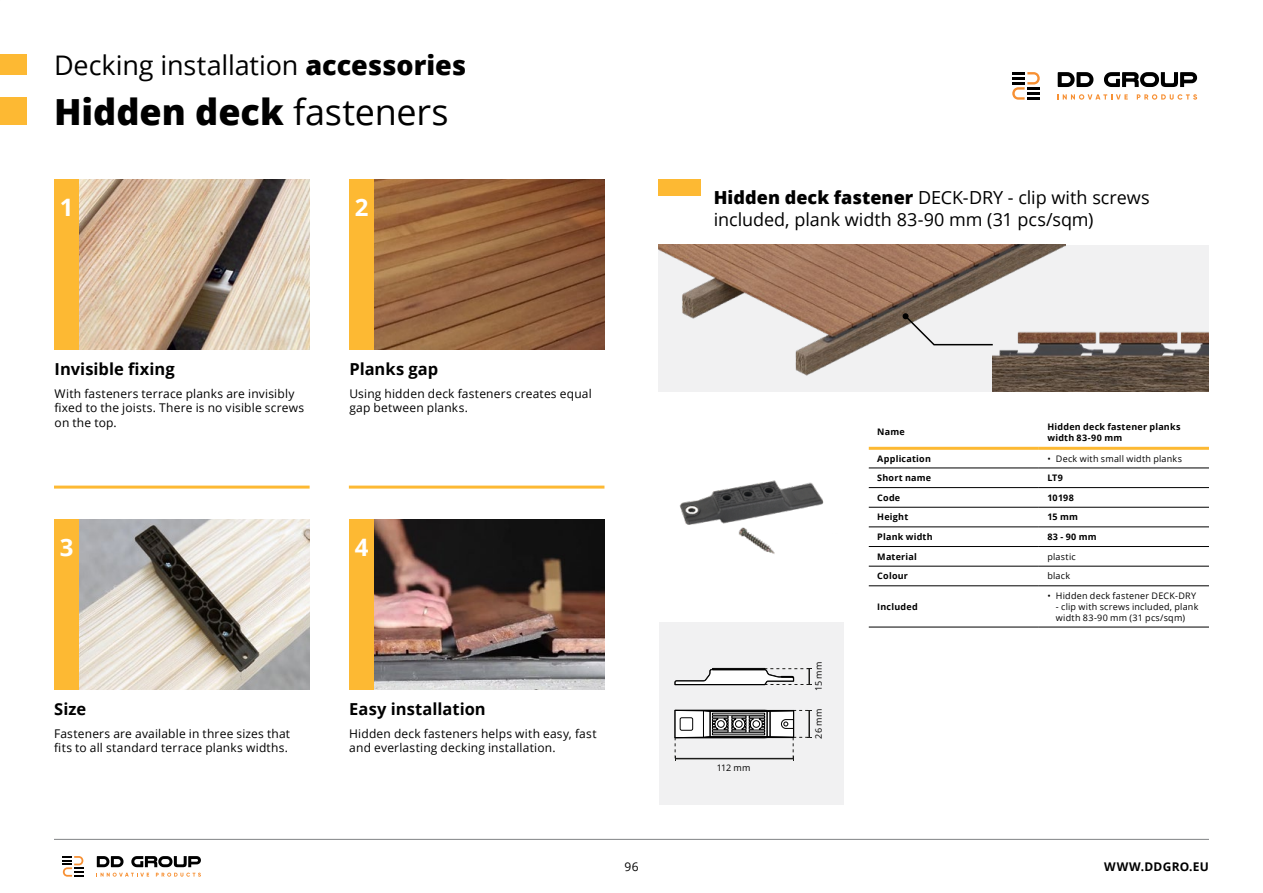
<style>
.page{position:relative;width:1263px;height:893px;background:#fff}
.page>*{position:absolute;margin:0;border:0;box-sizing:border-box;transform-origin:0 0}
.t1{font:800 36px "Open Sans";color:#000}
.t2{font:27px "Open Sans";letter-spacing:-.005em;color:#000}
.t3{font:700 24px "Open Sans";color:#fff}
.t4{font:18px/21.6px "Open Sans";letter-spacing:-.005em;color:#000}
.t5{font:700 16.5px "Open Sans";color:#000}
.t6{font:12px/14.4px "Open Sans";letter-spacing:.015em;color:#000}
.t7{font:700 12px "Open Sans";letter-spacing:.02em;color:#000}
.t8{font:9px/10.8px "Open Sans";letter-spacing:.025em;color:#000}
.t9{font:700 9px/10.8px "Open Sans";letter-spacing:.025em;color:#000}
.s1{font-weight:800}
.s2{font-weight:400}
</style>
<div class="page">
<div style="left:0;top:54px;width:27px;height:21px;background:#fdb933"></div>
<div style="left:0;top:97px;width:27px;height:28px;background:#fdb933"></div>
<svg style="left:97px;top:856px;width:27px;height:11px"></svg>
<svg style="left:131px;top:856px;width:70px;height:11px"></svg>
<svg style="left:100px;top:873px;width:49px;height:4px"></svg>
<svg style="left:156px;top:873px;width:45px;height:4px"></svg>
<svg style="left:63px;top:856px;width:20px;height:21px"></svg>
<hr style="left:54px;top:839px;width:1155px;height:1px;background:#808285">
<hr style="left:54px;top:486px;width:256px;height:3px;background:#fdb933">
<hr style="left:349px;top:486px;width:255px;height:3px;background:#fdb933">
<div style="left:54px;top:179px;width:25px;height:170px;background:#fdb933"></div>
<div style="left:349px;top:179px;width:25px;height:170px;background:#fdb933"></div>
<div style="left:54px;top:520px;width:25px;height:170px;background:#fdb933"></div>
<div style="left:349px;top:520px;width:25px;height:170px;background:#fdb933"></div>
<img style="left:79px;top:179px;width:231px;height:170px">
<img style="left:374px;top:179px;width:230px;height:170px">
<img style="left:79px;top:520px;width:231px;height:170px">
<img style="left:374px;top:520px;width:230px;height:170px">
<div style="left:659px;top:622px;width:184px;height:183px;background:#f1f1f2"></div>
<svg style="left:674px;top:668px;width:138px;height:17px"></svg>
<svg style="left:674px;top:710px;width:138px;height:51px"></svg>
<div style="left:680px;top:718px;width:13px;height:12px;border:1px solid #010101;border-radius:2px"></div>
<div style="left:658px;top:179px;width:43px;height:16px;background:#fdb933"></div>
<img style="left:679px;top:480px;width:145px;height:74px">
<div style="left:658px;top:245px;width:551px;height:146px;background:#f1f1f2"></div>
<img style="left:658px;top:245px;width:407px;height:146px">
<img style="left:993px;top:321px;width:216px;height:70px">
<svg style="left:902px;top:313px;width:92px;height:33px"></svg>
<svg style="left:1058px;top:72px;width:35px;height:15px"></svg>
<svg style="left:1104px;top:72px;width:93px;height:15px"></svg>
<svg style="left:1057px;top:94px;width:71px;height:6px"></svg>
<svg style="left:1137px;top:94px;width:60px;height:6px"></svg>
<svg style="left:1012px;top:72px;width:28px;height:28px"></svg>
<hr style="left:869px;top:468px;width:170px;height:1px;background:#000">
<hr style="left:1039px;top:468px;width:170px;height:1px;background:#000">
<hr style="left:869px;top:487px;width:170px;height:1px;background:#000">
<hr style="left:1039px;top:487px;width:170px;height:1px;background:#000">
<hr style="left:869px;top:507px;width:170px;height:1px;background:#000">
<hr style="left:1039px;top:507px;width:170px;height:1px;background:#000">
<hr style="left:869px;top:526px;width:170px;height:1px;background:#000">
<hr style="left:1039px;top:526px;width:170px;height:1px;background:#000">
<hr style="left:869px;top:546px;width:170px;height:1px;background:#000">
<hr style="left:1039px;top:546px;width:170px;height:1px;background:#000">
<hr style="left:869px;top:566px;width:170px;height:1px;background:#000">
<hr style="left:1039px;top:566px;width:170px;height:1px;background:#000">
<hr style="left:869px;top:585px;width:170px;height:1px;background:#000">
<hr style="left:1039px;top:585px;width:170px;height:1px;background:#000">
<hr style="left:869px;top:627px;width:170px;height:1px;background:#000">
<hr style="left:1039px;top:627px;width:170px;height:1px;background:#000">
<hr style="left:1039px;top:447px;width:170px;height:3px;background:#fdb933">
<hr style="left:869px;top:447px;width:170px;height:3px;background:#fdb933">
<h2 class="t2" style="left:54px;top:46px;width:414px">Decking installation <span class="s1">accessories</span></h2>
<h1 class="t1" style="left:54px;top:84px;width:396px">Hidden deck <span class="s2">fasteners</span></h1>
<h3 class="t3" style="left:60px;top:190px;width:15px">1</h3>
<h3 class="t3" style="left:355px;top:190px;width:15px">2</h3>
<h3 class="t4" style="left:714px;top:186px;width:437px"><span class="s1">Hidden deck fastener</span> DECK-DRY - clip with screws included, plank width 83-90 mm (31 pcs/sqm)</h3>
<h3 class="t5" style="left:55px;top:357px;width:122px">Invisible fixing</h3>
<p class="t6" style="left:55px;top:386px;width:251px">With fasteners terrace planks are invisibly fixed to the joists. There is no visible screws on the top.</p>
<h3 class="t5" style="left:349px;top:357px;width:90px">Planks gap</h3>
<p class="t6" style="left:349px;top:386px;width:244px">Using hidden deck fasteners creates equal gap between planks.</p>
<h3 class="t3" style="left:60px;top:531px;width:15px">3</h3>
<h3 class="t3" style="left:355px;top:531px;width:15px">4</h3>
<h3 class="t5" style="left:54px;top:697px;width:33px">Size</h3>
<p class="t6" style="left:54px;top:726px;width:237px">Fasteners are available in three sizes that fits to all standard terrace planks widths.</p>
<h3 class="t5" style="left:349px;top:697px;width:138px">Easy installation</h3>
<p class="t6" style="left:349px;top:726px;width:249px">Hidden deck fasteners helps with easy, fast and everlasting decking installation.</p>
<p class="t8" style="left:717px;top:762px;width:35px">112 mm</p>
<p class="t8" style="left:813px;top:691px;width:31px;rotate:-90deg">15 mm</p>
<p class="t8" style="left:813px;top:739px;width:31px;rotate:-90deg">26 mm</p>
<p class="t9" style="left:877px;top:427px;width:29px">Name</p>
<p class="t9" style="left:1047px;top:421px;width:135px">Hidden deck fastener planks width 83‑90 mm</p>
<p class="t9" style="left:877px;top:453px;width:55px">Application</p>
<p class="t8" style="left:1047px;top:453px;width:136px">• Deck with small width planks</p>
<p class="t9" style="left:877px;top:472px;width:55px">Short name</p>
<p class="t9" style="left:1047px;top:472px;width:17px">LT9</p>
<p class="t9" style="left:877px;top:492px;width:24px">Code</p>
<p class="t9" style="left:1047px;top:492px;width:28px">10198</p>
<p class="t9" style="left:877px;top:512px;width:33px">Height</p>
<p class="t9" style="left:1047px;top:512px;width:32px">15 mm</p>
<p class="t9" style="left:877px;top:531px;width:57px">Plank width</p>
<p class="t9" style="left:1047px;top:531px;width:51px">83 - 90 mm</p>
<p class="t9" style="left:877px;top:551px;width:41px">Material</p>
<p class="t8" style="left:1047px;top:551px;width:30px">plastic</p>
<p class="t9" style="left:877px;top:570px;width:32px">Colour</p>
<p class="t8" style="left:1047px;top:570px;width:24px">black</p>
<p class="t9" style="left:877px;top:601px;width:42px">Included</p>
<p class="t8" style="left:1047px;top:590px;width:150px">• Hidden deck fastener DECK-DRY</p>
<p class="t8" style="left:1056px;top:601px;width:144px">- clip with screws included, plank width 83‑90 mm (31 pcs/sqm)</p>
<p class="t6" style="left:624px;top:859px;width:16px">96</p>
<p class="t7" style="left:1104px;top:858px;width:106px">WWW.DDGRO.EU</p>
</div>
